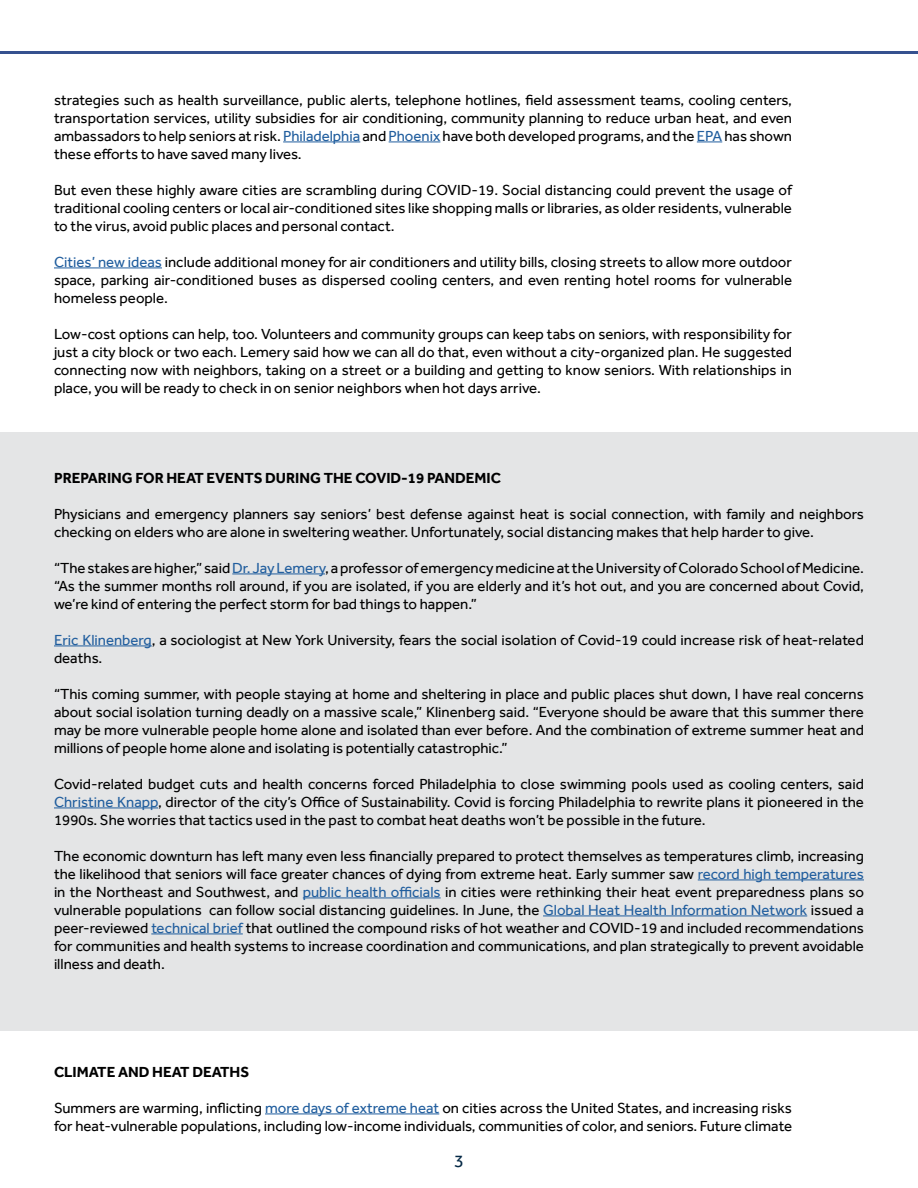
<style>
.page{position:relative;width:918px;height:1188px;background:#fff}
.page>*{position:absolute;margin:0;border:0;box-sizing:border-box;transform-origin:0 0}
.t1{font:18px "Effra";color:#052946}
.t2{font:15px/18px "Effra";color:#000;text-align:justify}
.t3{font:700 15px "Effra";color:#000}
.s1{color:#215e9e}
</style>
<div class="page">
<hr style="left:283px;top:142px;width:77px;height:1px;background:#215e9e">
<hr style="left:389px;top:142px;width:51px;height:1px;background:#215e9e">
<svg style="left:697px;top:142px;width:25px;height:1px"></svg>
<hr style="left:54px;top:268px;width:108px;height:1px;background:#215e9e">
<hr style="left:265px;top:1114px;width:174px;height:1px;background:#215e9e">
<div style="left:0;top:432px;width:918px;height:598px;background:#e4e5e6"></div>
<hr style="left:232px;top:574px;width:93px;height:1px;background:#215e9e">
<hr style="left:54px;top:646px;width:98px;height:1px;background:#215e9e">
<hr style="left:54px;top:808px;width:104px;height:1px;background:#215e9e">
<hr style="left:698px;top:880px;width:166px;height:1px;background:#215e9e">
<hr style="left:303px;top:898px;width:138px;height:1px;background:#215e9e">
<hr style="left:543px;top:916px;width:264px;height:1px;background:#215e9e">
<hr style="left:151px;top:934px;width:92px;height:1px;background:#215e9e">
<hr style="left:0;top:51px;width:918px;height:3px;background:#35518f">
<p class="t2" style="left:54px;top:90px;width:740px">strategies such as health surveillance, public alerts, telephone hotlines, field assessment teams, cooling centers, transportation services, utility subsidies for air conditioning, community planning to reduce urban heat, and even ambassadors to help seniors at risk. <span class="s1">Philadelphia</span> and <span class="s1">Phoenix</span> have both developed programs, and the <span class="s1">EPA</span> has shown these efforts to have saved many lives.</p>
<p class="t2" style="left:54px;top:180px;width:740px">But even these highly aware cities are scrambling during COVID-19. Social distancing could prevent the usage of traditional cooling centers or local air-conditioned sites like shopping malls or libraries, as older residents, vulnerable to the virus, avoid public places and personal contact.</p>
<p class="t2" style="left:54px;top:252px;width:740px"><span class="s1">Cities’ new ideas</span> include additional money for air conditioners and utility bills, closing streets to allow more outdoor space, parking air-conditioned buses as dispersed cooling centers, and even renting hotel rooms for vulnerable homeless people.</p>
<p class="t2" style="left:54px;top:324px;width:740px">Low-cost options can help, too. Volunteers and community groups can keep tabs on seniors, with responsibility for just a city block or two each. Lemery said how we can all do that, even without a city-organized plan. He suggested connecting now with neighbors, taking on a street or a building and getting to know seniors. With relationships in place, you will be ready to check in on senior neighbors when hot days arrive.</p>
<p class="t3" style="left:54px;top:469px;width:449px">PREPARING FOR HEAT EVENTS DURING THE COVID-19 PANDEMIC</p>
<p class="t2" style="left:54px;top:504px;width:812px">Physicians and emergency planners say seniors’ best defense against heat is social connection, with family and neighbors checking on elders who are alone in sweltering weather. Unfortunately, social distancing makes that help harder to give.</p>
<p class="t2" style="left:54px;top:558px;width:812px">“The stakes are higher,” said <span class="s1">Dr. Jay Lemery</span>, a professor of emergency medicine at the University of Colorado School of Medicine. “As the summer months roll around, if you are isolated, if you are elderly and it’s hot out, and you are concerned about Covid, we’re kind of entering the perfect storm for bad things to happen.”</p>
<p class="t2" style="left:54px;top:630px;width:811px"><span class="s1">Eric Klinenberg</span>, a sociologist at New York University, fears the social isolation of Covid-19 could increase risk of heat-related deaths.</p>
<p class="t2" style="left:54px;top:684px;width:812px">“This coming summer, with people staying at home and sheltering in place and public places shut down, I have real concerns about social isolation turning deadly on a massive scale,” Klinenberg said. “Everyone should be aware that this summer there may be more vulnerable people home alone and isolated than ever before. And the combination of extreme summer heat and millions of people home alone and isolating is potentially catastrophic.”</p>
<p class="t2" style="left:54px;top:774px;width:812px">Covid-related budget cuts and health concerns forced Philadelphia to close swimming pools used as cooling centers, said <span class="s1">Christine Knapp</span>, director of the city’s Office of Sustainability. Covid is forcing Philadelphia to rewrite plans it pioneered in the 1990s. She worries that tactics used in the past to combat heat deaths won’t be possible in the future.</p>
<p class="t2" style="left:54px;top:846px;width:812px">The economic downturn has left many even less financially prepared to protect themselves as temperatures climb, increasing the likelihood that seniors will face greater chances of dying from extreme heat. Early summer saw <span class="s1">record high temperatures </span>in the Northeast and Southwest, and <span class="s1">public health officials</span> in cities were rethinking their heat event preparedness plans so vulnerable populations can follow social distancing guidelines. In June, the <span class="s1">Global Heat Health Information Network</span> issued a peer-reviewed <span class="s1">technical brief</span> that outlined the compound risks of hot weather and COVID-19 and included recommendations for communities and health systems to increase coordination and communications, and plan strategically to prevent avoidable illness and death.</p>
<p class="t3" style="left:54px;top:1063px;width:197px">CLIMATE AND HEAT DEATHS</p>
<p class="t2" style="left:54px;top:1098px;width:740px">Summers are warming, inflicting <span class="s1">more days of extreme heat</span> on cities across the United States, and increasing risks for heat-vulnerable populations, including low-income individuals, communities of color, and seniors. Future climate</p>
<p class="t1" style="left:454px;top:1150px;width:11px">3</p>
</div>
